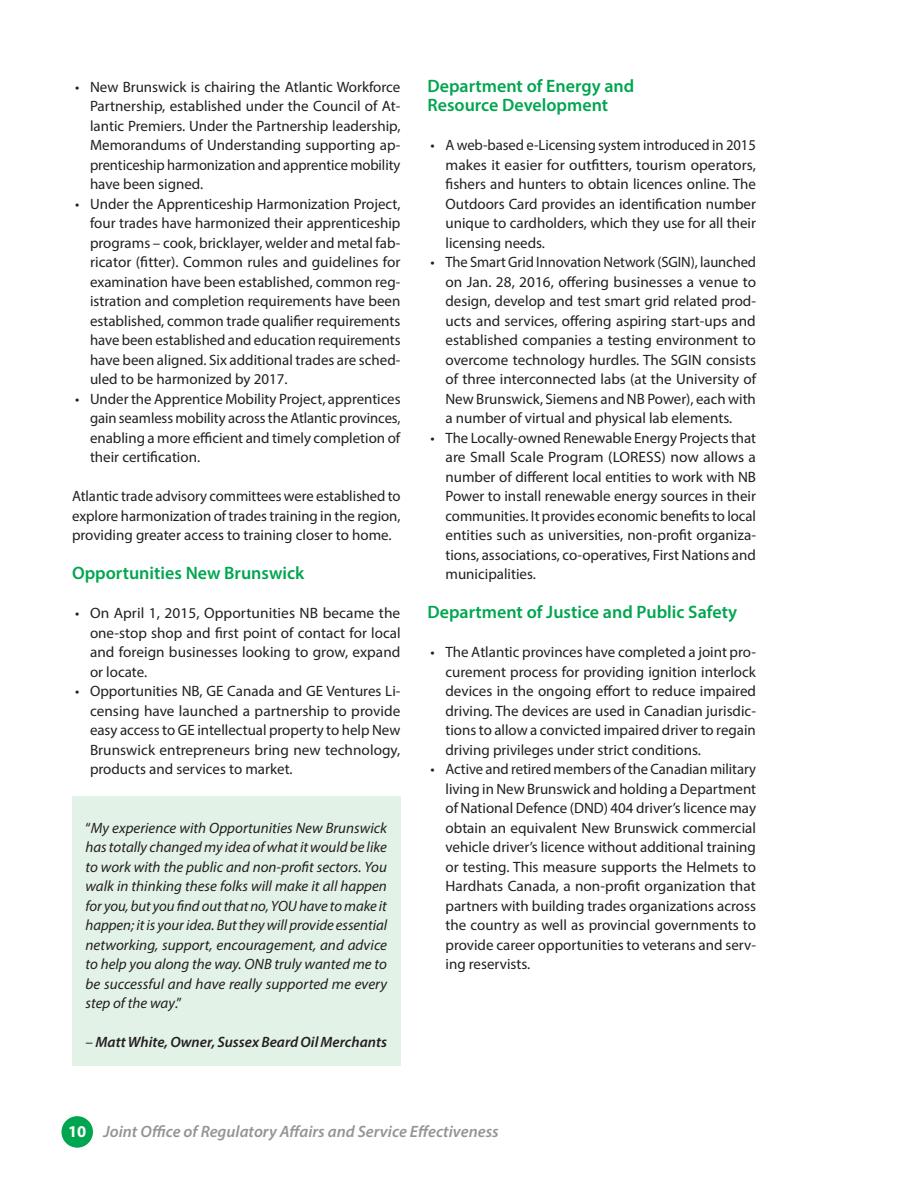
<style>
.page{position:relative;width:918px;height:1188px;background:#fff}
.page>*{position:absolute;margin:0;border:0;box-sizing:border-box;transform-origin:0 0}
.Heading_3{font:600 18px/19.5px "Myriad Pro";color:#00a54f}
.t1{font:italic 600 16.5px "Myriad Pro";color:#939598}
.text{font:15px/19.5px "Myriad Pro";color:#231f20;text-align:justify}
.t2{font:italic 15px/19.5px "Myriad Pro";color:#231f20;text-align:justify}
.t3{font:italic 600 15px "Myriad Pro";color:#231f20}
.s1{font-style:normal}
.s2{font-weight:400;font-style:normal}
.s3{font-weight:700;font-style:normal;color:#fff}
</style>
<div class="page">
<div style="left:61px;top:1116px;width:32px;height:32px;background:#00a54f;border-radius:50%"></div>
<div style="left:72px;top:796px;width:328px;height:270px;background:#e3f2e7"></div>
<p class="text" style="left:90px;top:76px;width:312px;text-indent:-15px">• New Brunswick is chairing the Atlantic Workforce Partnership, established under the Council of At&shy;lantic Premiers. Under the Partnership leadership, Memorandums of Understanding supporting ap&shy;prenticeship harmonization and apprentice mobility have been signed.</p>
<p class="text" style="left:90px;top:193px;width:312px;text-indent:-15px">• Under the Apprenticeship Harmonization Project, four trades have harmonized their apprenticeship programs – cook, bricklayer, welder and metal fab&shy;ricator (fitter). Common rules and guidelines for examination have been established, common reg&shy;istration and completion requirements have been established, common trade qualifier requirements have been established and education requirements have been aligned. Six additional trades are sched&shy;uled to be harmonized by 2017.</p>
<p class="text" style="left:90px;top:388px;width:312px;text-indent:-15px">• Under the Apprentice Mobility Project, apprentices gain seamless mobility across the Atlantic provinces, enabling a more efficient and timely completion of their certification.</p>
<p class="text" style="left:72px;top:486px;width:330px">Atlantic trade advisory committees were established to explore harmonization of trades training in the region, providing greater access to training closer to home.</p>
<p class="Heading_3" style="left:72px;top:563px;width:234px">Opportunities New Brunswick</p>
<p class="text" style="left:90px;top:603px;width:312px;text-indent:-15px">• On April 1, 2015, Opportunities NB became the one-stop shop and first point of contact for local and foreign businesses looking to grow, expand or locate.</p>
<p class="text" style="left:90px;top:681px;width:312px;text-indent:-15px">• Opportunities NB, GE Canada and GE Ventures Li&shy;censing have launched a partnership to provide easy access to GE intellectual property to help New Brunswick entrepreneurs bring new technology, products and services to market.</p>
<p class="t2" style="left:86px;top:817px;width:303px"><span class="s1">“</span>My experience with Opportunities New Brunswick has totally changed my idea of what it would be like to work with the public and non-profit sectors. You walk in thinking these folks will make it all happen for you, but you find out that no, YOU have to make it happen; it is your idea. But they will provide essential networking, support, encouragement, and advice to help you along the way. ONB truly wanted me to be successful and have really supported me every step of the way<span class="s1">.”</span></p>
<p class="t3" style="left:86px;top:1032px;width:303px"><span class="s2">–</span> Matt White, Owner, Sussex Beard Oil Merchants</p>
<p class="Heading_3" style="left:428px;top:75px;width:208px">Department of Energy and<br>Resource Development</p>
<p class="text" style="left:446px;top:135px;width:312px;text-indent:-15px">• A web-based e-Licensing system introduced in 2015 makes it easier for outfitters, tourism operators, fishers and hunters to obtain licences online. The Outdoors Card provides an identification number unique to cardholders, which they use for all their licensing needs.</p>
<p class="text" style="left:446px;top:252px;width:312px;text-indent:-15px">• The Smart Grid Innovation Network (SGIN), launched on Jan. 28, 2016, offering businesses a venue to design, develop and test smart grid related prod&shy;ucts and services, offering aspiring start-ups and established companies a testing environment to overcome technology hurdles. The SGIN consists of three interconnected labs (at the University of New Brunswick, Siemens and NB Power), each with a number of virtual and physical lab elements.</p>
<p class="text" style="left:446px;top:427px;width:312px;text-indent:-15px">• The Locally-owned Renewable Energy Projects that are Small Scale Program (LORESS) now allows a number of different local entities to work with NB Power to install renewable energy sources in their communities. It provides economic benefits to local entities such as universities, non-profit organiza&shy;tions, associations, co-operatives, First Nations and municipalities.</p>
<p class="Heading_3" style="left:428px;top:602px;width:311px">Department of Justice and Public Safety</p>
<p class="text" style="left:446px;top:642px;width:312px;text-indent:-15px">• The Atlantic provinces have completed a joint pro&shy;curement process for providing ignition interlock devices in the ongoing effort to reduce impaired driving. The devices are used in Canadian jurisdic&shy;tions to allow a convicted impaired driver to regain driving privileges under strict conditions.</p>
<p class="text" style="left:446px;top:759px;width:312px;text-indent:-15px">• Active and retired members of the Canadian military living in New Brunswick and holding a Department of National Defence (DND) 404 driver’s licence may obtain an equivalent New Brunswick commercial vehicle driver’s licence without additional training or testing. This measure supports the Helmets to Hardhats Canada, a non-profit organization that partners with building trades organizations across the country as well as provincial governments to provide career opportunities to veterans and serv&shy;ing reservists.</p>
<p class="t1" style="left:68px;top:1121px;width:432px"><span class="s3">10</span> Joint Office of Regulatory Affairs and Service Effectiveness</p>
</div>
